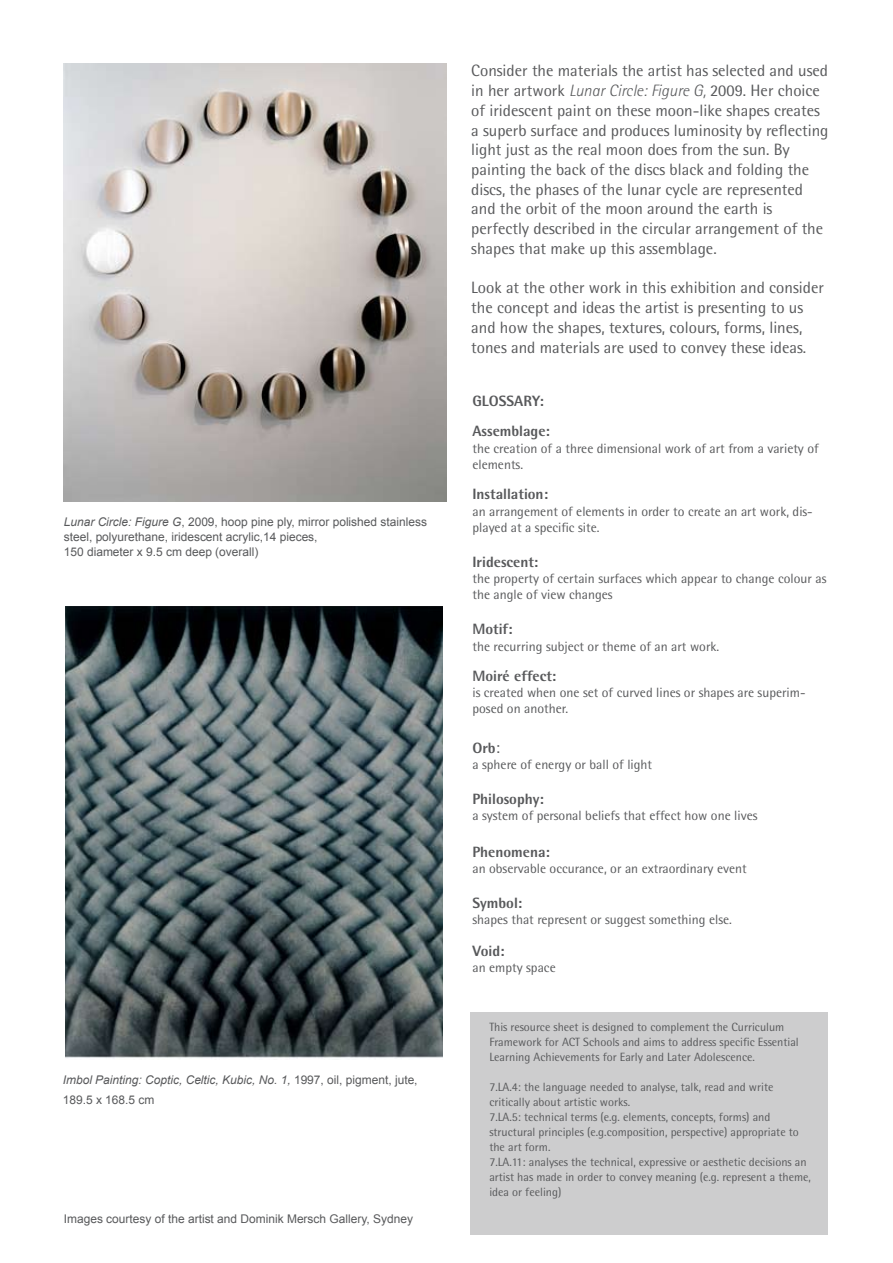
<style>
.page{position:relative;width:893px;height:1263px;background:#fff}
.page>*{position:absolute;margin:0;border:0;box-sizing:border-box;transform-origin:0 0}
.t1{font:16.5px/19.8px "Rotis Semi Sans";color:#58595b}
.t2{font:800 15px/29.8px "Rotis Semi Sans";color:#58595b}
.t3{font:13.5px/16.5px "Rotis Semi Sans";color:#58595b}
.t4{font:12px/15px "Rotis Semi Sans";color:#58595b}
.t5{font:12px/15px "Arial";color:#58595b}
.t6{font:italic 12px/19.8px "Arial";color:#58595b}
.s1{font-style:italic}
.s2{font-style:normal}
.s3{font-weight:300;font-style:italic}
.s4{font-weight:400;font-size:16.5px}
</style>
<div class="page">
<div style="left:470px;top:1012px;width:357px;height:222px;background:#cdcdce"></div>
<img style="left:64px;top:64px;width:382px;height:438px">
<img style="left:66px;top:606px;width:377px;height:452px">
<p class="t5" style="left:64px;top:515px;width:365px"><span class="s1">Lunar Circle: Figure G</span>, 2009, hoop pine ply, mirror polished stainless steel, polyurethane, iridescent acrylic,14 pieces,<br>150 diameter x 9.5 cm deep (overall)</p>
<p class="t6" style="left:63px;top:1070px;width:356px">Imbol Painting: Coptic, Celtic, Kubic, No. 1, <span class="s2">1997, oil, pigment, jute,<br>189.5 x 168.5 cm</span></p>
<p class="t5" style="left:64px;top:1211px;width:351px">Images courtesy of the artist and Dominik Mersch Gallery, Sydney</p>
<p class="t1" style="left:471px;top:61px;width:359px">Consider the materials the artist has selected and used in her artwork <span class="s3">Lunar Circle: Figure G,</span> 2009. Her choice of iridescent paint on these moon-like shapes creates a superb surface and produces luminosity by reflecting light just as the real moon does from the sun. By painting the back of the discs black and folding the discs, the phases of the lunar cycle are represented and the orbit of the moon around the earth is perfectly described in the circular arrangement of the shapes that make up this assemblage.</p>
<p class="t1" style="left:471px;top:278px;width:354px">Look at the other work in this exhibition and consider the concept and ideas the artist is presenting to us and how the shapes, textures, colours, forms, lines, tones and materials are used to convey these ideas.</p>
<p class="t2" style="left:472px;top:386px;width:79px">GLOSSARY:<br>Assemblage:</p>
<p class="t3" style="left:472px;top:440px;width:348px">the creation of a three dimensional work of art from a variety of elements.</p>
<p class="t2" style="left:472px;top:479px;width:77px">Installation:</p>
<p class="t3" style="left:472px;top:503px;width:342px">an arrangement of elements in order to create an art work, dis&shy;played at a specific site.</p>
<p class="t2" style="left:472px;top:546px;width:67px">Iridescent:</p>
<p class="t3" style="left:472px;top:570px;width:355px">the property of certain surfaces which appear to change colour as the angle of view changes</p>
<p class="t2" style="left:472px;top:614px;width:42px">Motif:</p>
<p class="t3" style="left:472px;top:638px;width:248px">the recurring subject or theme of an art work.</p>
<p class="t2" style="left:472px;top:660px;width:85px">Moiré effect:</p>
<p class="t3" style="left:472px;top:684px;width:335px">is created when one set of curved lines or shapes are superim&shy;posed on another.</p>
<p class="t2" style="left:472px;top:732px;width:29px">Orb<span class="s4">:</span></p>
<p class="t3" style="left:472px;top:756px;width:181px">a sphere of energy or ball of light</p>
<p class="t2" style="left:472px;top:784px;width:73px">Philosophy:</p>
<p class="t3" style="left:472px;top:807px;width:286px">a system of personal beliefs that effect how one lives</p>
<p class="t2" style="left:472px;top:836px;width:79px">Phenomena:</p>
<p class="t3" style="left:472px;top:860px;width:276px">an observable occurance, or an extraordinary event</p>
<p class="t2" style="left:472px;top:887px;width:51px">Symbol:</p>
<p class="t3" style="left:472px;top:911px;width:261px">shapes that represent or suggest something else.</p>
<p class="t2" style="left:472px;top:935px;width:34px">Void:</p>
<p class="t3" style="left:472px;top:959px;width:85px">an empty space</p>
<p class="t4" style="left:489px;top:1020px;width:311px">This resource sheet is designed to complement the Curriculum<br>Framework for ACT Schools and aims to address specific Essential<br>Learning Achievements for Early and Later Adolescence.</p>
<p class="t4" style="left:489px;top:1079px;width:323px">7.LA.4: the language needed to analyse, talk, read and write critically about artistic works.<br>7.LA.5: technical terms (e.g. elements, concepts, forms) and structural principles (e.g.composition, perspective) appropriate to the art form.<br>7.LA.11: analyses the technical, expressive or aesthetic decisions an artist has made in order to convey meaning (e.g. represent a theme, idea or feeling)</p>
</div>
